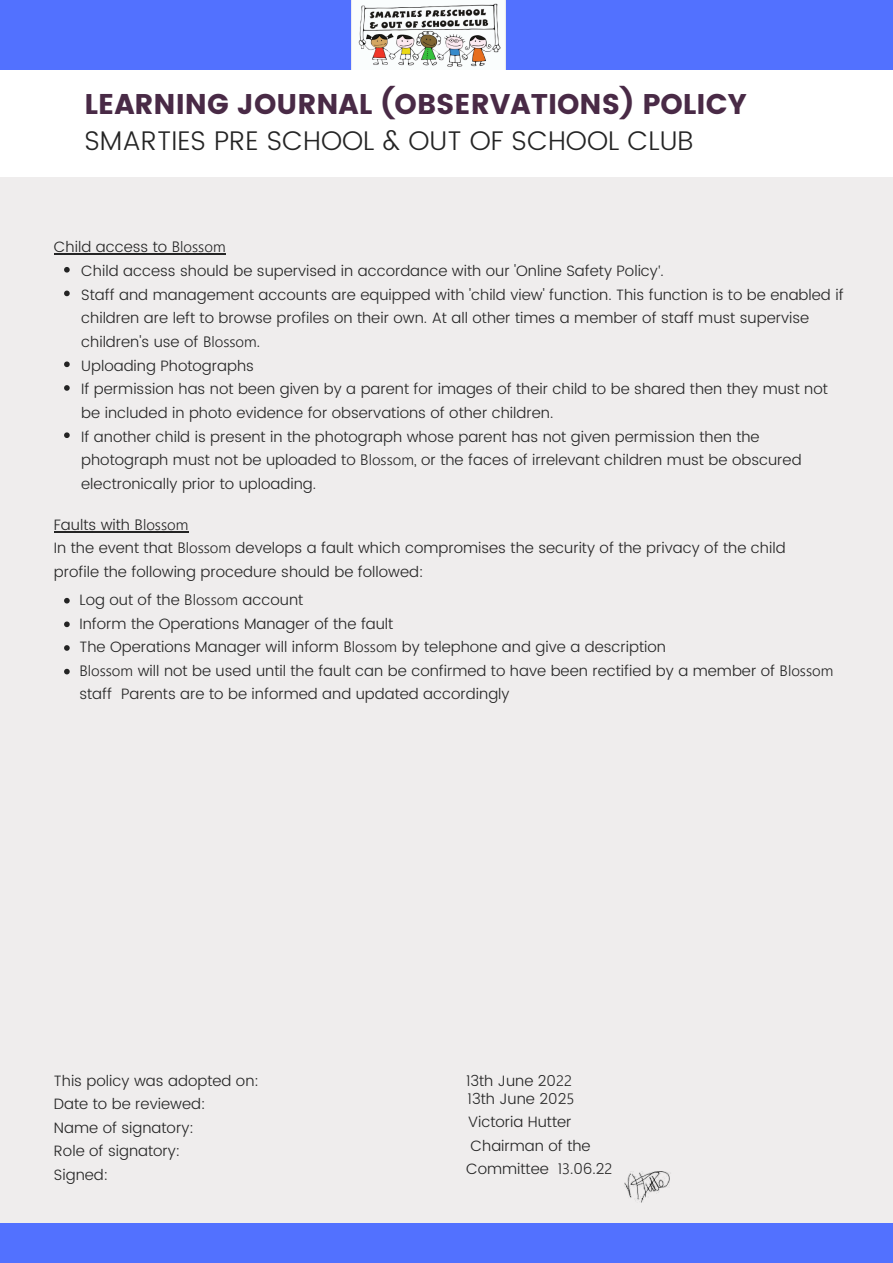
<style>
.page{position:relative;width:893px;height:1263px;background:#fff}
.page>*{position:absolute;margin:0;border:0;box-sizing:border-box;transform-origin:0 0}
.t1{font:28.42px "Poppins";color:#492a46}
.t2{font:300 27px "Poppins";color:#242424}
.t3{font:300 15px/23.6px "Poppins";color:#242424}
.s1{font-family:"Leelawadee UI"}
.s2{font-family:"Minion Pro";font-weight:400}
</style>
<div class="page">
<div style="left:0;top:178px;width:893px;height:1045px;background:#efeded"></div>
<div style="left:0;top:1223px;width:893px;height:40px;background:#5271ff"></div>
<div style="left:0;top:0;width:893px;height:69px;background:#5271ff"></div>
<svg style="left:64px;top:267px;width:6px;height:6px"></svg>
<svg style="left:64px;top:291px;width:6px;height:5px"></svg>
<svg style="left:64px;top:361px;width:6px;height:6px"></svg>
<svg style="left:64px;top:385px;width:6px;height:6px"></svg>
<svg style="left:64px;top:432px;width:6px;height:6px"></svg>
<svg style="left:64px;top:598px;width:6px;height:5px"></svg>
<svg style="left:64px;top:621px;width:6px;height:6px"></svg>
<svg style="left:64px;top:645px;width:6px;height:6px"></svg>
<svg style="left:64px;top:669px;width:6px;height:5px"></svg>
<img style="left:351px;top:0;width:155px;height:69px">
<img style="left:624px;top:1171px;width:47px;height:32px">
<hr style="left:54px;top:254px;width:171px;height:1px;background:#242424">
<hr style="left:54px;top:532px;width:134px;height:1px;background:#242424">
<p class="t1" style="left:84px;top:88px;width:664px">LEARNING JOURNAL (OBSERVATIONS) POLICY</p>
<p class="t2" style="left:84px;top:125px;width:610px">SMARTIES PRE SCHOOL &amp; OUT OF SCHOOL CLUB</p>
<p class="t3" style="left:54px;top:235px;width:173px">Child access to <span class="s1">Blossom</span></p>
<p class="t3" style="left:81px;top:259px;width:764px">Child access should be supervised in accordance with our 'Online Safety Policy<span class="s2">'</span>.<br>Staff and management accounts are equipped with 'child view' function. This function is to be enabled if children are left to browse profiles on their own. At all other times a member of staff must supervise children's use of <span class="s1">Blossom</span>.<br>Uploading Photographs<br>If permission has not been given by a parent for images of their child to be shared then they must not be included in photo evidence for observations of other children.<br>If another child is present in the photograph whose parent has not given permission then the photograph must not be uploaded to <span class="s1">Blossom</span>, or the faces of irrelevant children must be obscured electronically prior to uploading.</p>
<p class="t3" style="left:54px;top:513px;width:733px">Faults with <span class="s1">Blossom<br></span>In the event that <span class="s1">Blossom</span> develops a fault which compromises the security of the privacy of the child profile the following procedure should be followed:</p>
<p class="t3" style="left:79px;top:588px;width:755px">Log out of the <span class="s1">Blossom</span> account<br>Inform the Operations Manager of the fault<br>The Operations Manager will inform <span class="s1">Blossom</span> by telephone and give a description<br><span class="s1">Blossom</span> will not be used until the fault can be confirmed to have been rectified by a member of <span class="s1">Blossom </span>staff Parents are to be informed and updated accordingly</p>
<p class="t3" style="left:54px;top:1068px;width:206px">This policy was adopted on:</p>
<p class="t3" style="left:54px;top:1092px;width:153px">Date to be reviewed:</p>
<p class="t3" style="left:54px;top:1116px;width:141px">Name of signatory:</p>
<p class="t3" style="left:54px;top:1139px;width:128px">Role of signatory:</p>
<p class="t3" style="left:54px;top:1163px;width:56px">Signed:</p>
<p class="t3" style="left:466px;top:1071px;width:110px;line-height:18px">13th June 20<span class="s1">22<br></span>13th June 202<span class="s1">5</span></p>
<p class="t3" style="left:468px;top:1110px;width:105px">Victoria Hutter</p>
<p class="t3" style="left:470px;top:1134px;width:122px">Chairman of the</p>
<p class="t3" style="left:466px;top:1157px;width:148px">Committee 1<span class="s1">3</span>.06.2<span class="s1">2</span></p>
</div>
